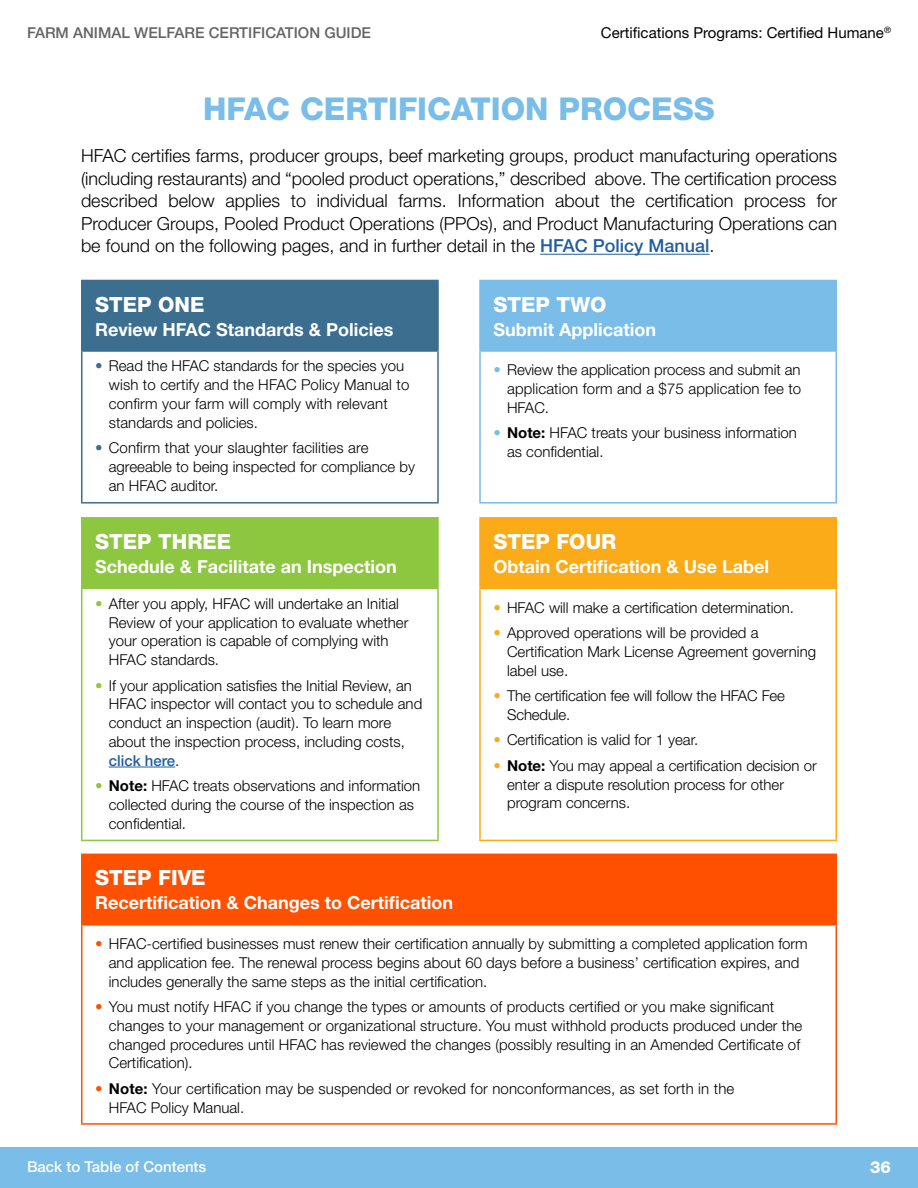
<style>
.page{position:relative;width:918px;height:1188px;background:#fff}
.page>*{position:absolute;margin:0;border:0;box-sizing:border-box;transform-origin:0 0}
.t1{font:800 31.5px "Helvetica Neue LT Std";color:#79bde8}
.t2{font:800 21px "Helvetica Neue LT Std";color:#fff}
.t3{font:300 18px/22.5px "Helvetica Neue LT Std";color:#000;text-align:justify}
.t4{font:700 18px "Helvetica Neue LT Std";color:#fff}
.t5{font:800 16.5px "Helvetica Neue LT Std";color:#fff}
.t6{font:300 15px/18.8px "Helvetica Neue LT Std";color:#000}
.t7{font:15px "Helvetica Neue LT Std";color:#000}
.t8{font:500 15px "Helvetica Neue LT Std";color:#636466}
.t9{font:500 15px "Helvetica Neue LT Std";color:#fff}
.s1{font-weight:500;color:#215e9e}
.s2{color:#3b6e8f}
.s3{color:#8dc63f}
.s4{font-weight:700}
.s5{color:#79bde8}
.s6{color:#fbab18}
.s7{color:#ff5000}
</style>
<div class="page">
<div style="left:0;top:1147px;width:918px;height:41px;background:#79bde8"></div>
<hr style="left:540px;top:254px;width:170px;height:1px;background:#215e9e">
<div style="left:82px;top:280px;width:356px;height:71px;background:#3b6e8f"></div>
<hr style="left:81px;top:280px;width:358px;height:1px;background:#3b6e8f">
<hr style="left:81px;top:281px;width:1px;height:69px;background:#3b6e8f">
<hr style="left:437px;top:281px;width:2px;height:69px;background:#3b6e8f">
<hr style="left:81px;top:350px;width:358px;height:2px;background:#3b6e8f">
<hr style="left:81px;top:352px;width:1px;height:150px;background:#3b6e8f">
<hr style="left:437px;top:352px;width:2px;height:150px;background:#3b6e8f">
<hr style="left:81px;top:502px;width:358px;height:2px;background:#3b6e8f">
<div style="left:480px;top:280px;width:356px;height:71px;background:#79bde8"></div>
<hr style="left:479px;top:280px;width:358px;height:1px;background:#79bde8">
<hr style="left:479px;top:281px;width:2px;height:69px;background:#79bde8">
<hr style="left:836px;top:281px;width:1px;height:69px;background:#79bde8">
<hr style="left:479px;top:350px;width:358px;height:2px;background:#79bde8">
<hr style="left:479px;top:352px;width:2px;height:150px;background:#79bde8">
<hr style="left:836px;top:352px;width:1px;height:150px;background:#79bde8">
<hr style="left:479px;top:502px;width:358px;height:2px;background:#79bde8">
<div style="left:82px;top:518px;width:356px;height:70px;background:#8dc63f"></div>
<hr style="left:81px;top:517px;width:358px;height:2px;background:#8dc63f">
<hr style="left:81px;top:519px;width:1px;height:69px;background:#8dc63f">
<hr style="left:437px;top:519px;width:2px;height:69px;background:#8dc63f">
<hr style="left:81px;top:588px;width:358px;height:1px;background:#8dc63f">
<hr style="left:81px;top:589px;width:1px;height:251px;background:#8dc63f">
<hr style="left:437px;top:589px;width:2px;height:251px;background:#8dc63f">
<hr style="left:81px;top:840px;width:358px;height:1px;background:#8dc63f">
<hr style="left:109px;top:767px;width:66px;height:1px;background:#215e9e">
<div style="left:480px;top:518px;width:356px;height:70px;background:#fbab18"></div>
<hr style="left:479px;top:519px;width:2px;height:69px;background:#fbab18">
<hr style="left:479px;top:517px;width:358px;height:2px;background:#fbab18">
<hr style="left:836px;top:519px;width:1px;height:69px;background:#fbab18">
<hr style="left:479px;top:588px;width:358px;height:1px;background:#fbab18">
<hr style="left:479px;top:589px;width:2px;height:251px;background:#fbab18">
<hr style="left:836px;top:589px;width:1px;height:251px;background:#fbab18">
<hr style="left:479px;top:840px;width:358px;height:1px;background:#fbab18">
<div style="left:82px;top:854px;width:754px;height:71px;background:#ff5000"></div>
<hr style="left:81px;top:854px;width:756px;height:1px;background:#ff5000">
<hr style="left:81px;top:855px;width:1px;height:69px;background:#ff5000">
<hr style="left:836px;top:855px;width:1px;height:69px;background:#ff5000">
<hr style="left:81px;top:924px;width:756px;height:2px;background:#ff5000">
<hr style="left:81px;top:926px;width:1px;height:197px;background:#ff5000">
<hr style="left:836px;top:926px;width:1px;height:197px;background:#ff5000">
<hr style="left:81px;top:1123px;width:756px;height:2px;background:#ff5000">
<p class="t8" style="left:27px;top:23px;width:346px">FARM ANIMAL WELFARE CERTIFICATION GUIDE</p>
<p class="t7" style="left:601px;top:23px;width:292px">Certifications Programs: Certified Humane<sup>®</sup></p>
<h1 class="t1" style="left:203px;top:90px;width:513px">HFAC CERTIFICATION PROCESS</h1>
<p class="t3" style="left:81px;top:144px;width:758px">HFAC certifies farms, producer groups, beef marketing groups, product manufacturing operations (including restaurants) and “pooled product operations,” described above. The certification process described below applies to individual farms. Information about the certification process for Producer Groups, Pooled Product Operations (PPOs), and Product Manufacturing Operations can be found on the following pages, and in further detail in the <span class="s1">HFAC Policy Manual</span>.</p>
<h2 class="t2" style="left:95px;top:292px;width:111px">STEP ONE</h2>
<p class="t4" style="left:95px;top:318px;width:300px">Review HFAC Standards &amp; Policies</p>
<p class="t6" style="left:109px;top:356px;width:302px;text-indent:-14px"><span class="s2">•</span> Read the HFAC standards for the species you wish to certify and the HFAC Policy Manual to confirm your farm will comply with relevant standards and policies.</p>
<p class="t6" style="left:109px;top:438px;width:308px;text-indent:-14px"><span class="s2">•</span> Confirm that your slaughter facilities are agreeable to being inspected for compliance by an HFAC auditor.</p>
<h2 class="t2" style="left:95px;top:529px;width:138px">STEP THREE</h2>
<p class="t4" style="left:95px;top:555px;width:303px">Schedule &amp; Facilitate an Inspection</p>
<p class="t6" style="left:109px;top:594px;width:301px;text-indent:-14px"><span class="s3">•</span> After you apply, HFAC will undertake an Initial Review of your application to evaluate whether your operation is capable of complying with HFAC standards.</p>
<p class="t6" style="left:109px;top:675px;width:315px;text-indent:-14px"><span class="s3">•</span> If your application satisfies the Initial Review, an HFAC inspector will contact you to schedule and conduct an inspection (audit). To learn more about the inspection process, including costs, <span class="s1">click here</span>.</p>
<p class="t6" style="left:109px;top:776px;width:313px;text-indent:-14px"><span class="s3">•</span> <span class="s4">Note:</span> HFAC treats observations and information collected during the course of the inspection as confidential.</p>
<h2 class="t2" style="left:494px;top:292px;width:115px">STEP TWO</h2>
<p class="t4" style="left:494px;top:318px;width:164px">Submit Application</p>
<p class="t6" style="left:507px;top:360px;width:296px;text-align:justify;text-indent:-14px"><span class="s5">•</span> Review the application process and submit an application form and a $75 application fee to HFAC.</p>
<p class="t6" style="left:507px;top:423px;width:291px;text-indent:-14px"><span class="s5">•</span> <span class="s4">Note:</span> HFAC treats your business information as confidential.</p>
<h2 class="t2" style="left:494px;top:529px;width:124px">STEP FOUR</h2>
<p class="t4" style="left:494px;top:555px;width:277px">Obtain Certification &amp; Use Label</p>
<p class="t6" style="left:494px;top:598px;width:302px"><span class="s6">•</span> HFAC will make a certification determination.</p>
<p class="t6" style="left:507px;top:623px;width:310px;text-indent:-14px"><span class="s6">•</span> Approved operations will be provided a<br>Certification Mark License Agreement governing label use.</p>
<p class="t6" style="left:507px;top:686px;width:279px;text-indent:-14px"><span class="s6">•</span> The certification fee will follow the HFAC Fee<br>Schedule.</p>
<p class="t6" style="left:494px;top:730px;width:206px"><span class="s6">•</span> Certification is valid for 1 year.</p>
<p class="t6" style="left:507px;top:756px;width:311px;text-indent:-14px"><span class="s6">•</span> <span class="s4">Note:</span> You may appeal a certification decision or enter a dispute resolution process for other program concerns.</p>
<h2 class="t2" style="left:95px;top:865px;width:112px">STEP FIVE</h2>
<p class="t4" style="left:95px;top:892px;width:359px">Recertification &amp; Changes to Certification</p>
<p class="t6" style="left:109px;top:934px;width:700px;text-indent:-14px"><span class="s7">•</span> HFAC-certified businesses must renew their certification annually by submitting a completed application form and application fee. The renewal process begins about 60 days before a business’ certification expires, and includes generally the same steps as the initial certification.</p>
<p class="t6" style="left:109px;top:997px;width:695px;text-indent:-14px"><span class="s7">•</span> You must notify HFAC if you change the types or amounts of products certified or you make significant changes to your management or organizational structure. You must withhold products produced under the changed procedures until HFAC has reviewed the changes (possibly resulting in an Amended Certificate of Certification).</p>
<p class="t6" style="left:109px;top:1079px;width:627px;text-indent:-14px"><span class="s7">•</span> <span class="s4">Note:</span> Your certification may be suspended or revoked for nonconformances, as set forth in the<br>HFAC Policy Manual.</p>
<p class="t9" style="left:27px;top:1157px;width:181px">Back to Table of Contents</p>
<p class="t5" style="left:870px;top:1157px;width:22px">36</p>
</div>
